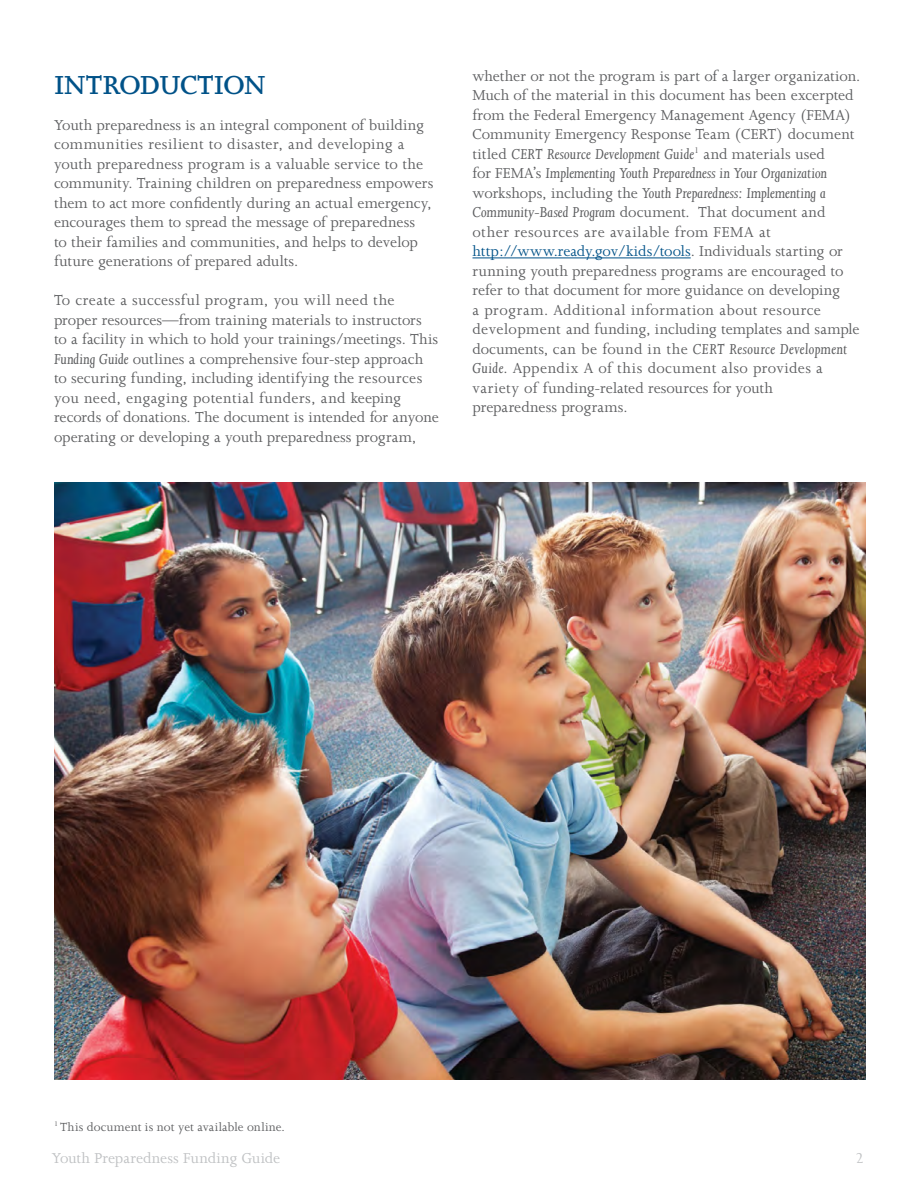
<style>
.page{position:relative;width:918px;height:1188px;background:#fff}
.page>*{position:absolute;margin:0;border:0;box-sizing:border-box;transform-origin:0 0}
.t1{font:600 30px "Joanna";letter-spacing:-.02em;color:#005288}
.t2{font:16.5px/19.5px "Joanna";letter-spacing:.005em;color:#5a5b5d}
.t3{font:16.5px "Joanna";letter-spacing:.005em;color:#005288}
.t4{font:16.5px "Joanna";letter-spacing:-.005em;color:#bec0c2}
.t5{font:16.5px "Joanna";color:#c0c2c4}
.t6{font:13.5px "Joanna";letter-spacing:.01em;color:#5a5b5d}
.s1{font-style:italic}
.s2{color:#5a5b5d}
</style>
<div class="page">
<hr style="left:472px;top:257px;width:219px;height:1px;background:#005288">
<img style="left:54px;top:483px;width:812px;height:596px">
<h1 class="t1" style="left:54px;top:68px;width:213px">INTRODUCTION</h1>
<p class="t2" style="left:54px;top:115px;width:381px">Youth preparedness is an integral component of building communities resilient to disaster, and developing a youth preparedness program is a valuable service to the community. Training children on preparedness empowers them to act more confidently during an actual emergency, encourages them to spread the message of preparedness<br>to their families and communities, and helps to develop future generations of prepared adults.</p>
<p class="t2" style="left:54px;top:291px;width:386px">To create a successful program, you will need the proper resources—from training materials to instructors<br>to a facility in which to hold your trainings/meetings. This <span class="s1">Funding Guide</span> outlines a comprehensive four-step approach to securing funding, including identifying the resources you need, engaging potential funders, and keeping records of donations. The document is intended for anyone operating or developing a youth preparedness program,</p>
<p class="t2" style="left:473px;top:66px;width:389px">whether or not the program is part of a larger organization.<br>Much of the material in this document has been excerpted from the Federal Emergency Management Agency (FEMA)<br>Community Emergency Response Team (CERT) document titled <span class="s1">CERT Resource Development Guide</span><sup>1</sup> and materials used<br>for FEMA’s <span class="s1">Implementing Youth Preparedness in Your Organization </span>workshops, including the <span class="s1">Youth Preparedness: Implementing a Community-Based Program</span> document. That document and other resources are available from FEMA at</p>
<p class="t3" style="left:473px;top:242px;width:372px">http://www.ready.gov/kids/tools<span class="s2">. Individuals starting or</span></p>
<p class="t2" style="left:472px;top:261px;width:389px">running youth preparedness programs are encouraged to refer to that document for more guidance on developing<br>a program. Additional information about resource development and funding, including templates and sample documents, can be found in the <span class="s1">CERT Resource Development Guide</span>. Appendix A of this document also provides a variety of funding-related resources for youth preparedness programs.</p>
<p class="t6" style="left:54px;top:1120px;width:232px"><sup>1</sup> This document is not yet available online.</p>
<p class="t4" style="left:52px;top:1149px;width:230px">Youth Preparedness Funding Guide</p>
<p class="t5" style="left:855px;top:1149px;width:10px">2</p>
</div>
